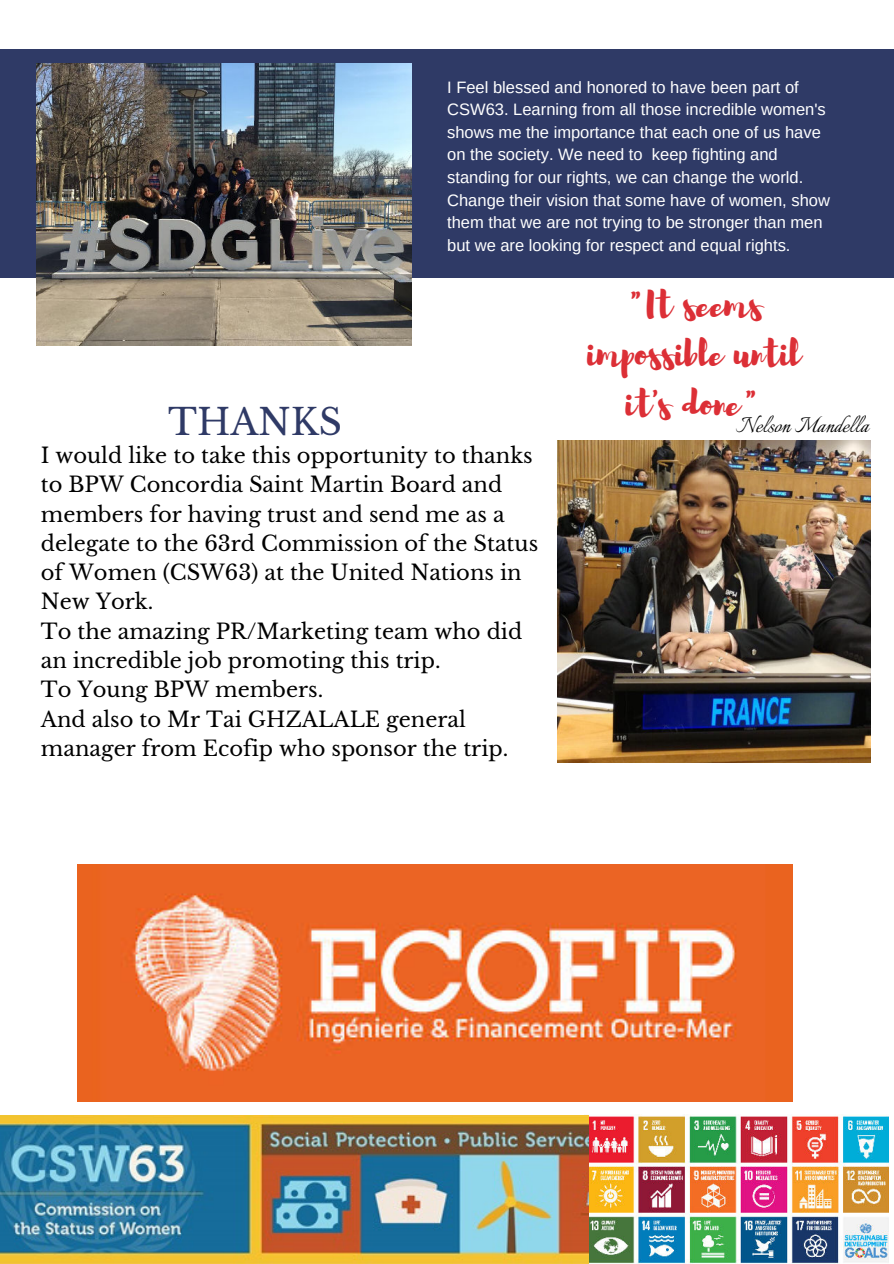
<style>
.page{position:relative;width:894px;height:1264px;background:#fff}
.page>*{position:absolute;margin:0;border:0;box-sizing:border-box;transform-origin:0 0}
.t1{font:36px/49.5px "Brusher";color:#dc2f36;text-align:center}
.t2{font:36px "Libre Baskerville";color:#2f3a66}
.t3{font:27px "Italianno";color:#000}
.t4{font:21px/29.2px "Libre Baskerville";color:#000}
.t5{font:16.5px/22.5px "Arimo";color:#fff}
</style>
<div class="page">
<div style="left:0;top:49px;width:893px;height:228px;background:#2f3a66"></div>
<img style="left:588px;top:1114px;width:299px;height:149px">
<img style="left:0;top:1115px;width:588px;height:148px">
<img style="left:36px;top:63px;width:375px;height:282px">
<img style="left:77px;top:864px;width:715px;height:237px">
<img style="left:557px;top:441px;width:313px;height:321px">
<h1 class="t2" style="left:168px;top:400px;width:175px">THANKS</h1>
<p class="t5" style="left:447px;top:76px;width:384px">I Feel blessed and honored to have been part of CSW63. Learning from all those incredible women's shows me the importance that each one of us have on the society. We need to keep fighting and standing for our rights, we can change the world.<br>Change their vision that some have of women, show them that we are not trying to be stronger than men but we are looking for respect and equal rights.</p>
<h1 class="t1" style="left:587px;top:284px;width:214px">"It seems impossible until</h1>
<p class="t3" style="left:625px;top:410px;width:244px"><sup>it's</sup> <sup>done"</sup>Nelson Mandella</p>
<p class="t4" style="left:41px;top:441px;width:499px">I would like to take this opportunity to thanks to BPW Concordia Saint Martin Board and members for having trust and send me as a delegate to the 63rd Commission of the Status of Women (CSW63) at the United Nations in New York.<br>To the amazing PR/Marketing team who did an incredible job promoting this trip.<br>To Young BPW members.<br>And also to Mr Tai GHZALALE general manager from Ecofip who sponsor the trip.</p>
</div>
